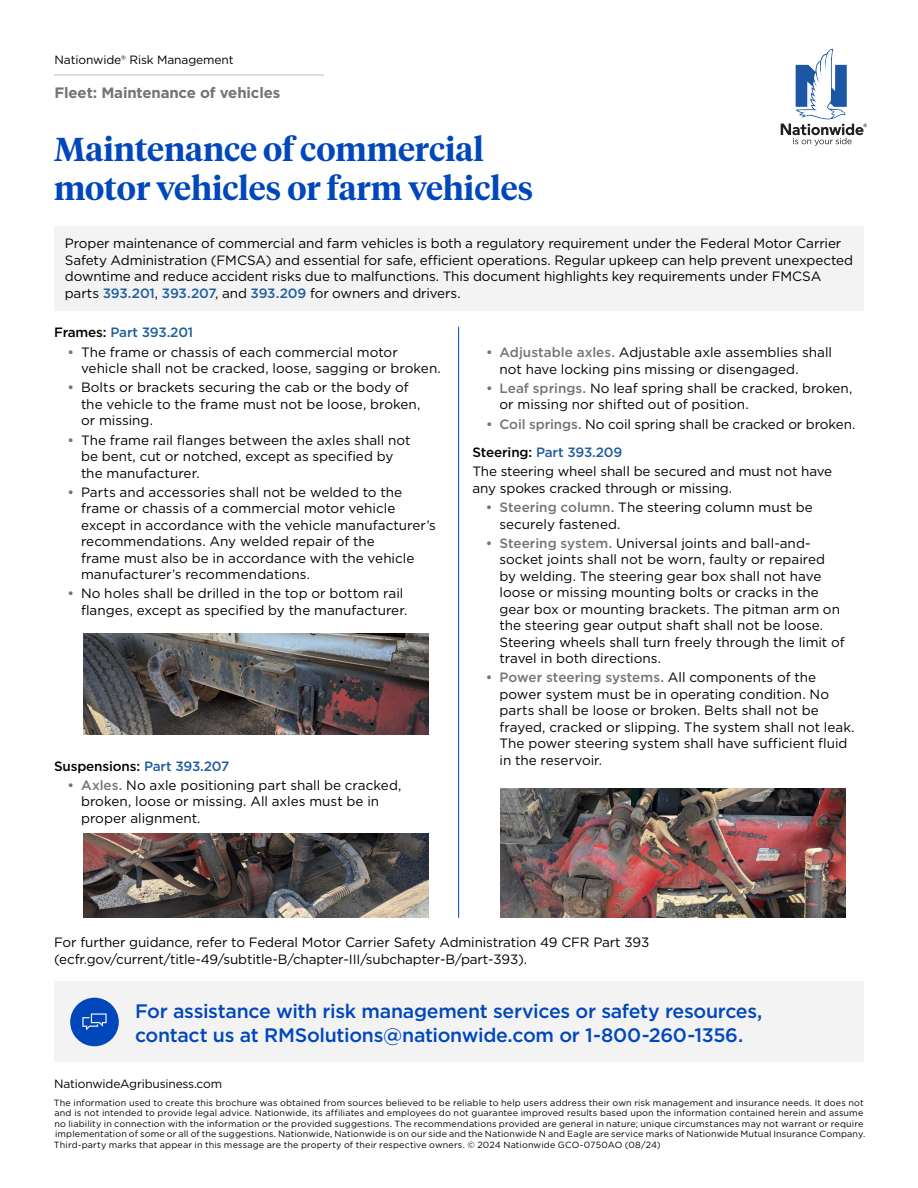
<style>
.page{position:relative;width:918px;height:1188px;background:#fff}
.page>*{position:absolute;margin:0;border:0;box-sizing:border-box;transform-origin:0 0}
.TEMPLATE_Page_Title{font:600 33px/39px "Tiempos Headline";color:#0047bb}
.TEMPLATE_CTA{font:500 19.5px/24px "Gotham";letter-spacing:-.015em;color:#0047bb}
.TEMPLATE_Eyebrow_-_Topic{font:700 15px "Gotham";letter-spacing:-.01em;color:#747478}
.TEMPLATE_Bulleted_text{font:13.5px/16.5px "Gotham";color:#000}
.TEMPLATE_text_9_11{font:13.5px/16.5px "Gotham";letter-spacing:-.01em;color:#000}
.TEMPLATE_Subhead_2{font:500 13.5px "Gotham";letter-spacing:-.01em;color:#215e9e}
.TEMPLATE_Subhead_2-2{font:500 13.5px "Gotham";letter-spacing:-.01em;color:#000}
.TEMPLATE_Eyebrow_-_black{font:12px "Gotham";letter-spacing:-.015em;color:#000}
.TEMPLATE_Disclaimer{font:9px/10.5px "Gotham";letter-spacing:.015em;color:#000}
.s1{font-weight:500;color:#215e9e}
.s2{color:#000}
.s3{font-weight:500;color:#747478}
.s4{color:#215e9e}
</style>
<div class="page">
<svg style="left:781px;top:49px;width:86px;height:97px"></svg>
<hr style="left:54px;top:74px;width:270px;height:2px;background:#d0d3d4">
<hr style="left:458px;top:327px;width:1px;height:591px;background:#0047bb">
<img style="left:83px;top:633px;width:346px;height:101px">
<img style="left:83px;top:834px;width:346px;height:84px">
<img style="left:500px;top:789px;width:346px;height:129px">
<div style="left:54px;top:981px;width:810px;height:81px;background:#f3f3f3"></div>
<svg style="left:70px;top:998px;width:49px;height:48px"></svg>
<div style="left:54px;top:227px;width:810px;height:84px;background:#f3f3f3"></div>
<p class="TEMPLATE_Eyebrow_-_black" style="left:55px;top:52px;width:180px">Nationwide® Risk Management</p>
<p class="TEMPLATE_Eyebrow_-_Topic" style="left:55px;top:83px;width:227px">Fleet: Maintenance of vehicles</p>
<h1 class="TEMPLATE_Page_Title" style="left:54px;top:128px;width:481px">Maintenance of commercial motor vehicles or farm vehicles</h1>
<p class="TEMPLATE_text_9_11" style="left:65px;top:235px;width:790px">Proper maintenance of commercial and farm vehicles is both a regulatory requirement under the Federal Motor Carrier Safety Administration (FMCSA) and essential for safe, efficient operations. Regular upkeep can help prevent unexpected downtime and reduce accident risks due to malfunctions. This document highlights key requirements under FMCSA parts <span class="s1">393.201</span>, <span class="s1">393.207</span>, and <span class="s1">393.209</span> for owners and drivers.</p>
<p class="TEMPLATE_Subhead_2" style="left:54px;top:324px;width:141px"><span class="s2">Frames:</span> Part 393.201</p>
<p class="TEMPLATE_Bulleted_text" style="left:81px;top:343px;width:361px;text-indent:-14px"><span class="s3">•</span> The frame or chassis of each commercial motor vehicle shall not be cracked, loose, sagging or broken.</p>
<p class="TEMPLATE_Bulleted_text" style="left:81px;top:379px;width:341px;text-indent:-14px"><span class="s3">•</span> Bolts or brackets securing the cab or the body of the vehicle to the frame must not be loose, broken, or missing.</p>
<p class="TEMPLATE_Bulleted_text" style="left:81px;top:431px;width:331px;text-indent:-14px"><span class="s3">•</span> The frame rail flanges between the axles shall not be bent, cut or notched, except as specified by the manufacturer.</p>
<p class="TEMPLATE_Bulleted_text" style="left:81px;top:483px;width:356px;text-indent:-14px"><span class="s3">•</span> Parts and accessories shall not be welded to the frame or chassis of a commercial motor vehicle except in accordance with the vehicle manufacturer’s recommendations. Any welded repair of the<br>frame must also be in accordance with the vehicle manufacturer’s recommendations.</p>
<p class="TEMPLATE_Bulleted_text" style="left:68px;top:585px;width:341px;text-align:right"><span class="s3">•</span> No holes shall be drilled in the top or bottom rail flanges, except as specified by the manufacturer.</p>
<p class="TEMPLATE_Bulleted_text" style="left:500px;top:344px;width:334px;text-indent:-14px"><span class="s3">• Adjustable axles.</span> Adjustable axle assemblies shall not have locking pins missing or disengaged.</p>
<p class="TEMPLATE_Bulleted_text" style="left:500px;top:380px;width:354px;text-indent:-14px"><span class="s3">• Leaf springs.</span> No leaf spring shall be cracked, broken, or missing nor shifted out of position.</p>
<p class="TEMPLATE_Bulleted_text" style="left:486px;top:415px;width:371px"><span class="s3">• Coil springs.</span> No coil spring shall be cracked or broken.</p>
<p class="TEMPLATE_Subhead_2" style="left:472px;top:444px;width:151px"><span class="s2">Steering:</span> Part 393.209</p>
<p class="TEMPLATE_text_9_11" style="left:472px;top:463px;width:361px">The steering wheel shall be secured and must not have any spokes cracked through or missing.</p>
<p class="TEMPLATE_Bulleted_text" style="left:499px;top:499px;width:315px;text-indent:-14px"><span class="s3">• Steering column.</span> The steering column must be securely fastened.</p>
<p class="TEMPLATE_Bulleted_text" style="left:499px;top:534px;width:347px;text-indent:-14px"><span class="s3">• Steering system.</span> Universal joints and ball-and&shy;socket joints shall not be worn, faulty or repaired by welding. The steering gear box shall not have loose or missing mounting bolts or cracks in the gear box or mounting brackets. The pitman arm on the steering gear output shaft shall not be loose.<br>Steering wheels shall turn freely through the limit of travel in both directions.</p>
<p class="TEMPLATE_Bulleted_text" style="left:499px;top:669px;width:357px;text-indent:-14px"><span class="s3">• Power steering systems.</span> All components of the power system must be in operating condition. No parts shall be loose or broken. Belts shall not be frayed, cracked or slipping. The system shall not leak.<br>The power steering system shall have sufficient fluid in the reservoir.</p>
<p class="TEMPLATE_Subhead_2-2" style="left:54px;top:757px;width:177px">Suspensions: <span class="s4">Part 393.207</span></p>
<p class="TEMPLATE_Bulleted_text" style="left:81px;top:776px;width:322px;text-indent:-14px"><span class="s3">• Axles.</span> No axle positioning part shall be cracked, broken, loose or missing. All axles must be in proper alignment.</p>
<p class="TEMPLATE_text_9_11" style="left:54px;top:934px;width:597px">For further guidance, refer to Federal Motor Carrier Safety Administration 49 CFR Part 393 (ecfr.gov/current/title-49/subtitle-B/chapter-III/subchapter-B/part-393).</p>
<p class="TEMPLATE_CTA" style="left:135px;top:999px;width:629px">For assistance with risk management services or safety resources, contact us at RMSolutions@nationwide.com or 1-800-260-1356.</p>
<p class="TEMPLATE_Eyebrow_-_black" style="left:54px;top:1076px;width:169px">NationwideAgribusiness.com</p>
<p class="TEMPLATE_Disclaimer" style="left:54px;top:1097px;width:813px">The information used to create this brochure was obtained from sources believed to be reliable to help users address their own risk management and insurance needs. It does not and is not intended to provide legal advice. Nationwide, its affiliates and employees do not guarantee improved results based upon the information contained herein and assume no liability in connection with the information or the provided suggestions. The recommendations provided are general in nature; unique circumstances may not warrant or require implementation of some or all of the suggestions. Nationwide, Nationwide is on our side and the Nationwide N and Eagle are service marks of Nationwide Mutual Insurance Company.<br>Third-party marks that appear in this message are the property of their respective owners. © 2024 Nationwide GCO-0750AO (08/24)</p>
</div>
